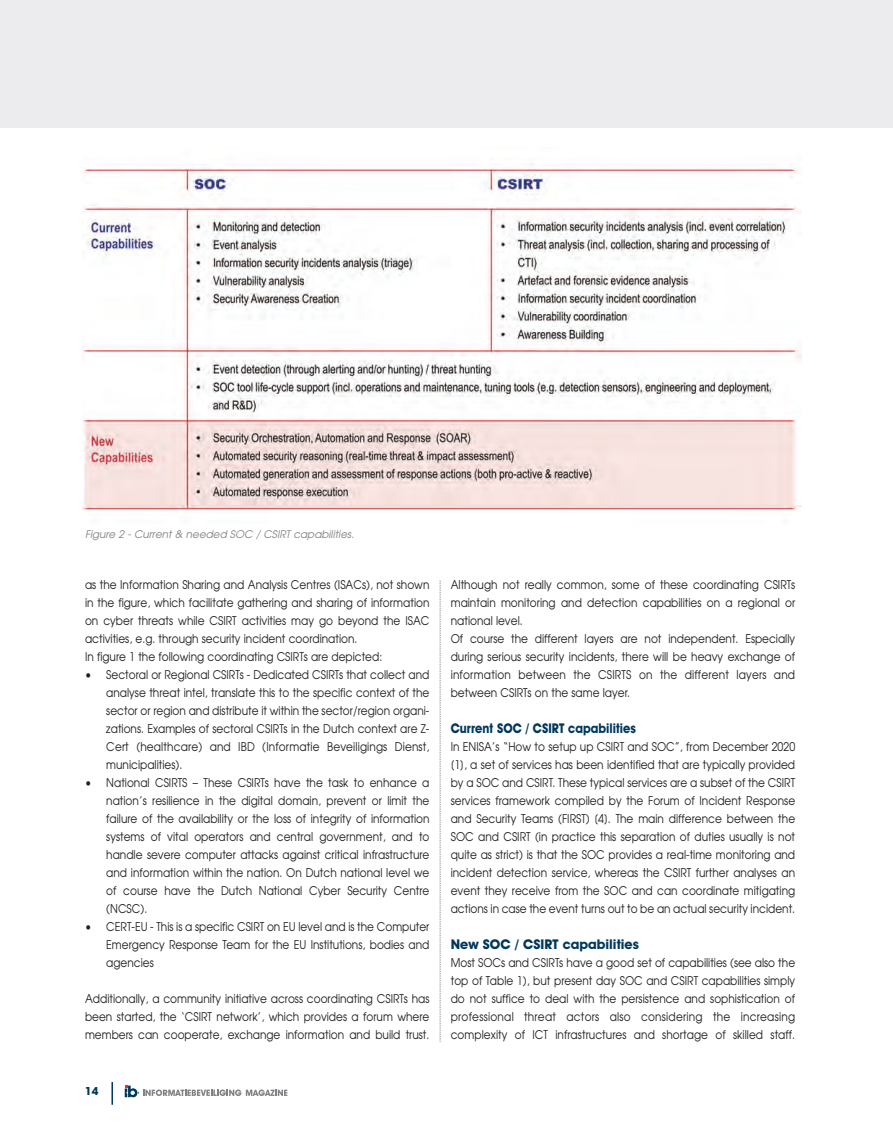
<style>
.page{position:relative;width:893px;height:1127px;background:#fff}
.page>*{position:absolute;margin:0;border:0;box-sizing:border-box;transform-origin:0 0}
.t1{font:700 13.5px "Avant Garde IT Cby BT";color:#00385c;scale:.88 1}
.t2{font:700 13.5px "Avant Garde IT Cby BT";color:#00385c}
.t3{font:12px/18px "Avant Garde";color:#231f20;text-align:justify;scale:.88 1}
.t4{font:700 10.8px "Avant Garde";color:#00385c}
.t5{font:italic 10.5px "Avant Garde";color:#808285}
</style>
<div class="page">
<div style="left:0;top:0;width:893px;height:128px;background:#ececee"></div>
<svg style="left:440px;top:581px;width:1px;height:461px"></svg>
<svg style="left:125px;top:1085px;width:162px;height:12px"></svg>
<hr style="left:111px;top:1082px;width:2px;height:23px;background:#00385c">
<img style="left:82px;top:164px;width:719px;height:346px">
<p class="t5" style="left:85px;top:530px;width:272px">Figure 2 - Current &amp; needed SOC / CSIRT capabilities.</p>
<p class="t3" style="left:85px;top:577px;width:393px">as the Information Sharing and Analysis Centres (ISACs), not shown in the figure, which facilitate gathering and sharing of information on cyber threats while CSIRT activities may go beyond the ISAC activities, e.g. through security incident coordination.</p>
<p class="t3" style="left:85px;top:649px;width:339px">In figure 1 the following coordinating CSIRTs are depicted:</p>
<p class="t3" style="left:106px;top:667px;width:369px;text-indent:-21px">• Sectoral or Regional CSIRTs - Dedicated CSIRTs that collect and analyse threat intel, translate this to the specific context of the sector or region and distribute it within the sector/region organi&shy;zations. Examples of sectoral CSIRTs in the Dutch context are Z-Cert (healthcare) and IBD (Informatie Beveiligings Dienst, municipalities).</p>
<p class="t3" style="left:106px;top:775px;width:369px;text-indent:-21px">• National CSIRTS – These CSIRTs have the task to enhance a nation’s resilience in the digital domain, prevent or limit the failure of the availability or the loss of integrity of information systems of vital operators and central government, and to handle severe computer attacks against critical infrastructure and information within the nation. On Dutch national level we of course have the Dutch National Cyber Security Centre (NCSC).</p>
<p class="t3" style="left:106px;top:919px;width:369px;text-indent:-21px">• CERT-EU - This is a specific CSIRT on EU level and is the Computer Emergency Response Team for the EU Institutions, bodies and agencies</p>
<p class="t3" style="left:85px;top:991px;width:393px">Additionally, a community initiative across coordinating CSIRTs has been started, the ‘CSIRT network’, which provides a forum where members can cooperate, exchange information and build trust.</p>
<p class="t4" style="left:85px;top:1087px;width:15px">14</p>
<p class="t3" style="left:451px;top:577px;width:393px">Although not really common, some of these coordinating CSIRTs maintain monitoring and detection capabilities on a regional or national level.</p>
<p class="t3" style="left:451px;top:631px;width:393px">Of course the different layers are not independent. Especially during serious security incidents, there will be heavy exchange of information between the CSIRTS on the different layers and between CSIRTs on the same layer.</p>
<p class="t1" style="left:451px;top:723px;width:212px">Current SOC / CSIRT capabilities</p>
<p class="t3" style="left:451px;top:739px;width:393px">In ENISA’s “How to setup up CSIRT and SOC”, from December 2020 [1], a set of services has been identified that are typically provided by a SOC and CSIRT. These typical services are a subset of the CSIRT services framework compiled by the Forum of Incident Response and Security Teams (FIRST) [4]. The main difference between the SOC and CSIRT (in practice this separation of duties usually is not quite as strict) is that the SOC provides a real-time monitoring and incident detection service, whereas the CSIRT further analyses an event they receive from the SOC and can coordinate mitigating actions in case the event turns out to be an actual security incident.</p>
<p class="t2" style="left:451px;top:939px;width:190px">New SOC / CSIRT capabilities</p>
<p class="t3" style="left:451px;top:955px;width:393px">Most SOCs and CSIRTs have a good set of capabilities (see also the top of Table 1), but present day SOC and CSIRT capabilities simply do not suffice to deal with the persistence and sophistication of professional threat actors also considering the increasing complexity of ICT infrastructures and shortage of skilled staff.</p>
</div>
